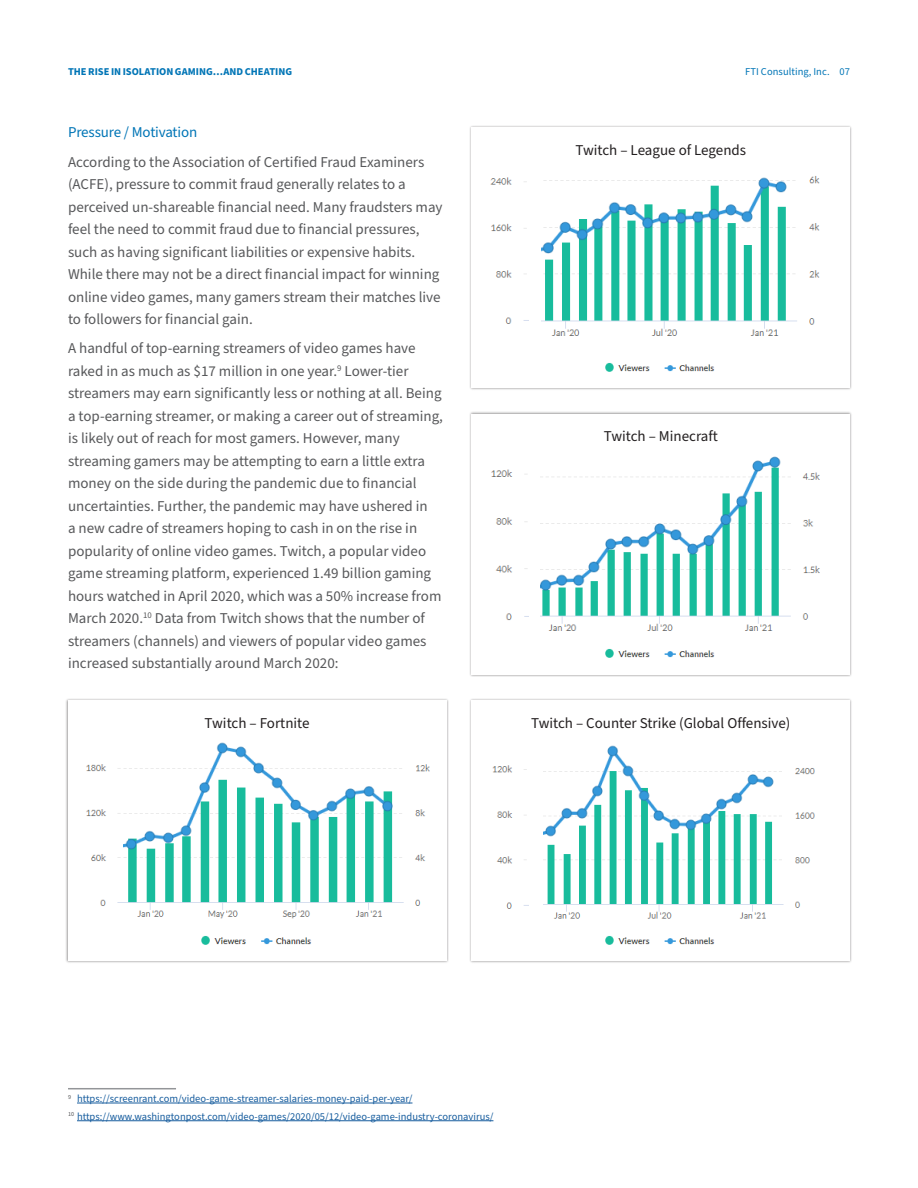
<style>
.page{position:relative;width:918px;height:1188px;background:#fff}
.page>*{position:absolute;margin:0;border:0;box-sizing:border-box;transform-origin:0 0}
.Body_Copy{font:15px/22.5px "Source Sans Pro";color:#57585a}
.Body_Copy-2{font:15px "Source Sans Pro";color:#231f20}
.Subhead_L2{font:15px "Source Sans Pro";letter-spacing:-.01em;color:#0075b6}
.Footnote{font:10.5px "Source Sans Pro";color:#175d9e}
.t1{font:700 10.5px "Source Sans Pro";color:#0075b6}
.t2{font:10.5px "Source Sans Pro";letter-spacing:.005em;color:#0075b6}
</style>
<div class="page">
<hr style="left:68px;top:1088px;width:108px;height:1px;background:#939598">
<hr style="left:77px;top:1103px;width:335px;height:1px;background:#175d9e">
<hr style="left:77px;top:1120px;width:416px;height:1px;background:#175d9e">
<div style="left:65px;top:698px;width:384px;height:266px;background:#231f20;opacity:.5"></div>
<div style="left:68px;top:700px;width:378px;height:261px;background:#fff"></div>
<img style="left:122px;top:742px;width:308px;height:177px">
<img style="left:86px;top:764px;width:36px;height:142px">
<img style="left:201px;top:936px;width:111px;height:9px">
<div style="left:469px;top:125px;width:384px;height:266px;background:#231f20;opacity:.5"></div>
<div style="left:472px;top:128px;width:378px;height:260px;background:#fff"></div>
<img style="left:541px;top:176px;width:279px;height:160px">
<img style="left:490px;top:177px;width:39px;height:147px">
<img style="left:605px;top:363px;width:110px;height:9px">
<div style="left:469px;top:411px;width:384px;height:266px;background:#231f20;opacity:.5"></div>
<div style="left:472px;top:414px;width:378px;height:261px;background:#fff"></div>
<img style="left:541px;top:456px;width:279px;height:175px">
<img style="left:491px;top:469px;width:38px;height:152px">
<img style="left:605px;top:649px;width:110px;height:9px">
<div style="left:469px;top:698px;width:384px;height:266px;background:#231f20;opacity:.5"></div>
<div style="left:472px;top:700px;width:378px;height:261px;background:#fff"></div>
<img style="left:544px;top:745px;width:271px;height:174px">
<img style="left:492px;top:765px;width:37px;height:144px">
<img style="left:605px;top:936px;width:110px;height:9px">
<p class="t1" style="left:68px;top:64px;width:77px">THE RISE IN ISOLATI</p>
<p class="t1" style="left:159px;top:64px;width:105px">ON GAMING…AND CHEATI</p>
<p class="t1" style="left:278px;top:64px;width:14px">NG</p>
<p class="t2" style="left:745px;top:64px;width:106px">FTI Consulting, Inc. 07</p>
<p class="Subhead_L2" style="left:68px;top:122px;width:131px">Pressure / Motivation</p>
<p class="Body_Copy" style="left:68px;top:151px;width:376px">According to the Association of Certified Fraud Examiners (ACFE), pressure to commit fraud generally relates to a perceived un-shareable financial need. Many fraudsters may feel the need to commit fraud due to financial pressures, such as having significant liabilities or expensive habits.<br>While there may not be a direct financial impact for winning online video games, many gamers stream their matches live to followers for financial gain.</p>
<p class="Body_Copy" style="left:68px;top:338px;width:376px">A handful of top-earning streamers of video games have raked in as much as $17 million in one year.<sup>9</sup> Lower-tier streamers may earn significantly less or nothing at all. Being a top-earning streamer, or making a career out of streaming, is likely out of reach for most gamers. However, many streaming gamers may be attempting to earn a little extra money on the side during the pandemic due to financial uncertainties. Further, the pandemic may have ushered in<br>a new cadre of streamers hoping to cash in on the rise in popularity of online video games. Twitch, a popular video game streaming platform, experienced 1.49 billion gaming hours watched in April 2020, which was a 50% increase from March 2020.<sup>10</sup> Data from Twitch shows that the number of streamers (channels) and viewers of popular video games increased substantially around March 2020:</p>
<p class="Body_Copy-2" style="left:205px;top:713px;width:106px">Twitch – Fortnite</p>
<p class="Body_Copy-2" style="left:576px;top:140px;width:172px">Twitch – League of Legends</p>
<p class="Body_Copy-2" style="left:604px;top:426px;width:116px">Twitch – Minecraft</p>
<p class="Body_Copy-2" style="left:531px;top:713px;width:261px">Twitch – Counter Strike (Global Offensive)</p>
<p class="Footnote" style="left:68px;top:1092px;width:346px"><sup>9</sup> https://screenrant.com/video-game-streamer-salaries-money-paid-per-year/</p>
<p class="Footnote" style="left:68px;top:1109px;width:427px"><sup>10</sup> https://www.washingtonpost.com/video-games/2020/05/12/video-game-industry-coronavirus/</p>
</div>
